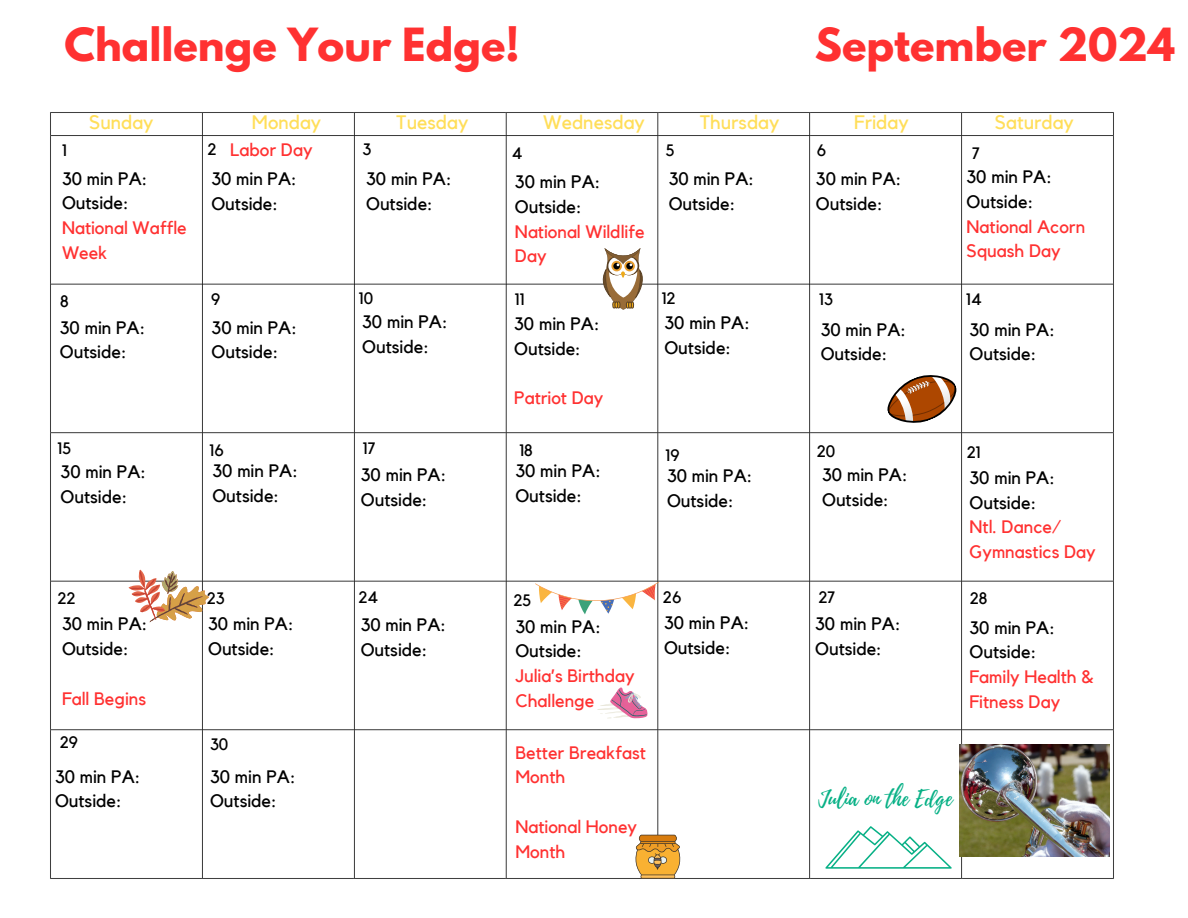
<style>
.page{position:relative;width:1188px;height:918px;background:#fff}
.page>*{position:absolute;margin:0;border:0;box-sizing:border-box;transform-origin:0 0}
.t1{font:700 40.5px "League Spartan";color:#ff3131}
.t2{font:21.6px "Playlist Script";color:#06b085}
.t3{font:19.5px "Kollektif";color:#ffde59}
.t4{font:18px "Kollektif";color:#000}
.t5{font:18px/24.8px "Kollektif";color:#ff3131}
.t6{font:16.5px "Kollektif";color:#000}
</style>
<div class="page">
<img style="left:50px;top:112px;width:1064px;height:767px">
<svg style="left:825px;top:826px;width:126px;height:43px"></svg>
<svg style="left:535px;top:582px;width:124px;height:32px"></svg>
<svg style="left:597px;top:687px;width:52px;height:32px"></svg>
<svg style="left:600px;top:248px;width:44px;height:62px"></svg>
<svg style="left:126px;top:554px;width:88px;height:85px"></svg>
<svg style="left:635px;top:835px;width:46px;height:44px;background:#d6a04b"></svg>
<svg style="left:880px;top:365px;width:84px;height:69px"></svg>
<img style="left:960px;top:744px;width:150px;height:113px">
<p class="t1" style="left:65px;top:25px;width:457px">Challenge Your Edge!</p>
<p class="t1" style="left:815px;top:25px;width:362px">September 2024</p>
<p class="t3" style="left:89px;top:113px;width:66px">Sunday</p>
<p class="t3" style="left:252px;top:113px;width:71px">Monday</p>
<p class="t3" style="left:397px;top:113px;width:73px">Tuesday</p>
<p class="t3" style="left:543px;top:113px;width:103px">Wednesday</p>
<p class="t3" style="left:700px;top:113px;width:81px">Thursday</p>
<p class="t3" style="left:854px;top:113px;width:56px">Friday</p>
<p class="t3" style="left:995px;top:113px;width:81px">Saturday</p>
<p class="t6" style="left:972px;top:146px;width:9px">7</p>
<p class="t6" style="left:62px;top:142px;width:6px">1</p>
<p class="t6" style="left:208px;top:141px;width:11px">2</p>
<p class="t6" style="left:362px;top:141px;width:10px">3</p>
<p class="t6" style="left:512px;top:146px;width:12px">4</p>
<p class="t4" style="left:62px;top:170px;width:87px">30 min PA:</p>
<p class="t4" style="left:62px;top:195px;width:68px">Outside:</p>
<p class="t5" style="left:62px;top:216px;width:126px">National Waffle<br>Week</p>
<p class="t5" style="left:230px;top:138px;width:84px">Labor Day</p>
<p class="t6" style="left:666px;top:142px;width:10px">5</p>
<h2 class="t6" style="left:817px;top:142px;width:11px">6</h2>
<p class="t4" style="left:816px;top:171px;width:87px">30 min PA:</p>
<p class="t4" style="left:816px;top:195px;width:68px">Outside:</p>
<h2 class="t4" style="left:967px;top:168px;width:87px">30 min PA:</h2>
<p class="t4" style="left:967px;top:193px;width:68px">Outside:</p>
<p class="t5" style="left:967px;top:215px;width:120px">National Acorn<br>Squash Day</p>
<p class="t4" style="left:211px;top:170px;width:87px">30 min PA:</p>
<p class="t4" style="left:211px;top:195px;width:68px">Outside:</p>
<p class="t4" style="left:366px;top:171px;width:87px">30 min PA:</p>
<p class="t4" style="left:366px;top:195px;width:68px">Outside:</p>
<p class="t4" style="left:669px;top:171px;width:87px">30 min PA:</p>
<p class="t4" style="left:669px;top:195px;width:68px">Outside:</p>
<p class="t4" style="left:515px;top:174px;width:87px">30 min PA:</p>
<p class="t4" style="left:515px;top:198px;width:68px">Outside:</p>
<p class="t5" style="left:515px;top:220px;width:131px">National Wildlife<br>Day</p>
<p class="t6" style="left:60px;top:294px;width:10px">8</p>
<p class="t6" style="left:211px;top:292px;width:11px">9</p>
<p class="t6" style="left:359px;top:291px;width:16px">10</p>
<p class="t6" style="left:515px;top:292px;width:11px">11</p>
<p class="t6" style="left:662px;top:291px;width:16px">12</p>
<p class="t6" style="left:819px;top:292px;width:15px">13</p>
<p class="t6" style="left:966px;top:292px;width:17px">14</p>
<p class="t4" style="left:60px;top:319px;width:87px">30 min PA:</p>
<p class="t4" style="left:60px;top:344px;width:68px">Outside:</p>
<p class="t4" style="left:212px;top:319px;width:87px">30 min PA:</p>
<h2 class="t4" style="left:212px;top:344px;width:68px">Outside:</h2>
<p class="t4" style="left:362px;top:313px;width:87px">30 min PA:</p>
<p class="t4" style="left:362px;top:338px;width:68px">Outside:</p>
<p class="t4" style="left:514px;top:316px;width:87px">30 min PA:</p>
<p class="t4" style="left:514px;top:340px;width:68px">Outside:</p>
<p class="t5" style="left:514px;top:386px;width:91px">Patriot Day</p>
<p class="t4" style="left:665px;top:315px;width:87px">30 min PA:</p>
<p class="t4" style="left:665px;top:339px;width:68px">Outside:</p>
<p class="t4" style="left:821px;top:321px;width:87px">30 min PA:</p>
<p class="t4" style="left:821px;top:346px;width:68px">Outside:</p>
<p class="t4" style="left:970px;top:321px;width:87px">30 min PA:</p>
<p class="t4" style="left:970px;top:346px;width:68px">Outside:</p>
<p class="t6" style="left:58px;top:441px;width:15px">15</p>
<p class="t6" style="left:519px;top:443px;width:15px">18</p>
<p class="t6" style="left:666px;top:447px;width:16px">19</p>
<p class="t6" style="left:817px;top:444px;width:20px">20</p>
<p class="t6" style="left:967px;top:445px;width:16px">21</p>
<p class="t6" style="left:210px;top:443px;width:16px">16</p>
<p class="t6" style="left:363px;top:441px;width:14px">17</p>
<p class="t4" style="left:61px;top:464px;width:87px">30 min PA:</p>
<h2 class="t4" style="left:61px;top:488px;width:68px">Outside:</h2>
<p class="t4" style="left:213px;top:463px;width:87px">30 min PA:</p>
<p class="t4" style="left:213px;top:488px;width:68px">Outside:</p>
<p class="t4" style="left:361px;top:466px;width:87px">30 min PA:</p>
<p class="t4" style="left:361px;top:491px;width:68px">Outside:</p>
<p class="t4" style="left:515px;top:463px;width:87px">30 min PA:</p>
<p class="t4" style="left:515px;top:488px;width:68px">Outside:</p>
<p class="t4" style="left:667px;top:468px;width:87px">30 min PA:</p>
<p class="t4" style="left:667px;top:492px;width:68px">Outside:</p>
<p class="t4" style="left:822px;top:466px;width:87px">30 min PA:</p>
<p class="t4" style="left:822px;top:491px;width:68px">Outside:</p>
<p class="t4" style="left:970px;top:469px;width:87px">30 min PA:</p>
<p class="t4" style="left:970px;top:494px;width:68px">Outside:</p>
<p class="t5" style="left:970px;top:516px;width:93px">Ntl. Dance/</p>
<p class="t5" style="left:970px;top:540px;width:128px">Gymnastics Day</p>
<p class="t6" style="left:57px;top:591px;width:20px">22</p>
<p class="t6" style="left:207px;top:591px;width:19px">23</p>
<h2 class="t6" style="left:359px;top:590px;width:21px">24</h2>
<p class="t6" style="left:663px;top:590px;width:20px">26</p>
<p class="t6" style="left:818px;top:590px;width:19px">27</p>
<p class="t6" style="left:970px;top:591px;width:19px">28</p>
<p class="t6" style="left:514px;top:593px;width:19px">25</p>
<h2 class="t4" style="left:62px;top:616px;width:87px">30 min PA:</h2>
<p class="t4" style="left:62px;top:640px;width:68px">Outside:</p>
<p class="t5" style="left:62px;top:687px;width:86px">Fall Begins</p>
<p class="t4" style="left:208px;top:616px;width:87px">30 min PA:</p>
<p class="t4" style="left:208px;top:640px;width:68px">Outside:</p>
<p class="t4" style="left:361px;top:616px;width:87px">30 min PA:</p>
<p class="t4" style="left:361px;top:641px;width:68px">Outside:</p>
<p class="t4" style="left:515px;top:618px;width:87px">30 min PA:</p>
<p class="t4" style="left:515px;top:643px;width:68px">Outside:</p>
<p class="t5" style="left:515px;top:664px;width:121px">Julia’s Birthday<br>Challenge</p>
<p class="t4" style="left:664px;top:614px;width:87px">30 min PA:</p>
<p class="t4" style="left:664px;top:639px;width:68px">Outside:</p>
<p class="t4" style="left:815px;top:616px;width:87px">30 min PA:</p>
<h2 class="t4" style="left:815px;top:640px;width:68px">Outside:</h2>
<p class="t4" style="left:970px;top:619px;width:87px">30 min PA:</p>
<p class="t4" style="left:970px;top:644px;width:68px">Outside:</p>
<p class="t5" style="left:970px;top:665px;width:125px">Family Health &amp;<br>Fitness Day</p>
<p class="t6" style="left:60px;top:735px;width:20px">29</p>
<p class="t6" style="left:210px;top:737px;width:20px">30</p>
<p class="t4" style="left:55px;top:768px;width:87px">30 min PA:</p>
<p class="t4" style="left:55px;top:793px;width:68px">Outside:</p>
<p class="t4" style="left:210px;top:768px;width:87px">30 min PA:</p>
<p class="t4" style="left:210px;top:793px;width:68px">Outside:</p>
<p class="t5" style="left:515px;top:741px;width:132px">Better Breakfast<br>Month</p>
<p class="t5" style="left:515px;top:815px;width:123px">National Honey<br>Month</p>
<p class="t2" style="left:818px;top:783px;width:135px">Julia on the Edge</p>
</div>
